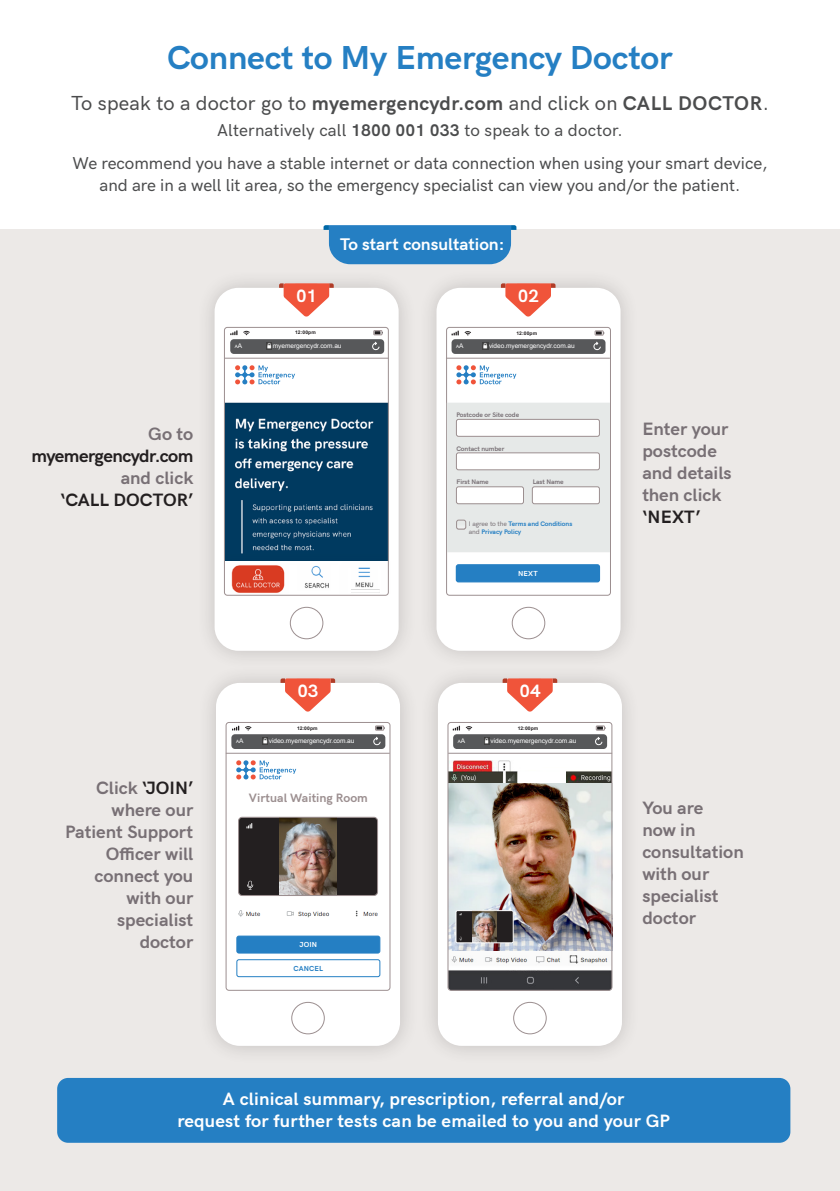
<style>
.page{position:relative;width:840px;height:1191px;background:#fff}
.page>*{position:absolute;margin:0;border:0;box-sizing:border-box;transform-origin:0 0}
.t1{font:700 33.4px "HK Grotesk";letter-spacing:-.005em;color:#257fc3}
.t2{font:500 20px "HK Grotesk";letter-spacing:.01em;color:#4b4c4d}
.t3{font:700 18px/22px "HK Grotesk";color:#787075}
.t4{font:700 18px/22px "HK Grotesk";letter-spacing:.01em;color:#fff;text-align:center}
.t5{font:700 18px/22px "HK Grotesk";letter-spacing:-.02em;color:#231f20;text-align:right}
.t6{font:500 17px/22px "HK Grotesk";color:#4b4c4d;text-align:center}
.t7{font:700 17px "HK Grotesk";color:#fff}
.t8{font:700 12.2px "HK Grotesk";color:#9c8f90}
.t9{font:700 7.4px "HK Grotesk";letter-spacing:.01em;color:#fff}
.t10{font:700 7.4px "HK Grotesk";letter-spacing:.015em;color:#257fc3}
.t11{font:700 6.6px "HK Grotesk";letter-spacing:-.01em;color:#787075}
.t12{font:700 6.6px/7.8px "HK Grotesk";letter-spacing:-.01em;color:#257fc3}
.t13{font:6.4px "Arial";letter-spacing:-.01em;color:#fff}
.t14{font:700 4.8px "Arial";letter-spacing:.02em;color:#231f20}
.t15{font:4.6px "Arial";color:#fff}
.s1{font-weight:700}
.s2{font-size:6.4px}
.s3{font-weight:500;color:#787075}
.s4{color:#787075}
.s5{color:#231f20}
</style>
<div class="page">
<div style="left:0;top:230px;width:839px;height:961px;background:#ece9e7"></div>
<svg style="left:323px;top:225px;width:193px;height:39px;background:#3487c5"></svg>
<div style="left:417px;top:269px;width:222px;height:400px;background:#e7e4e2"></div>
<div style="left:436px;top:288px;width:184px;height:363px;background:#fff;border-radius:24px"></div>
<div style="left:446px;top:327px;width:164px;height:268px;border:1px solid #9c8f90;border-radius:3px"></div>
<div style="left:511px;top:607px;width:33px;height:32px;border:1px solid #9c8f90;border-radius:50%"></div>
<svg style="left:500px;top:283px;width:55px;height:34px"></svg>
<div style="left:446px;top:403px;width:163px;height:149px;background:#e6e9e8"></div>
<div style="left:456px;top:565px;width:143px;height:17px;background:#257fc3;border-radius:2px"></div>
<div style="left:455px;top:564px;width:144px;height:18px;border:1px solid #257fc3;border-radius:2px"></div>
<div style="left:456px;top:419px;width:143px;height:17px;background:#fff;border-radius:2px"></div>
<div style="left:456px;top:419px;width:143px;height:17px;border:1px solid #9c8f90;border-radius:2px"></div>
<div style="left:456px;top:453px;width:143px;height:17px;background:#fff;border-radius:2px"></div>
<div style="left:456px;top:453px;width:143px;height:17px;border:1px solid #9c8f90;border-radius:2px"></div>
<div style="left:456px;top:487px;width:67px;height:17px;background:#fff;border-radius:2px"></div>
<div style="left:456px;top:486px;width:67px;height:18px;border:1px solid #9c8f90;border-radius:2px"></div>
<div style="left:532px;top:487px;width:67px;height:17px;background:#fff;border-radius:2px"></div>
<div style="left:532px;top:486px;width:67px;height:18px;border:1px solid #9c8f90;border-radius:2px"></div>
<div style="left:456px;top:520px;width:9px;height:9px;border:1px solid #9c8f90;border-radius:2px"></div>
<svg style="left:456px;top:365px;width:60px;height:19px"></svg>
<svg style="left:594px;top:331px;width:10px;height:4px"></svg>
<svg style="left:451px;top:331px;width:20px;height:5px"></svg>
<div style="left:451px;top:339px;width:154px;height:15px;background:#57585a;border-radius:4px"></div>
<svg style="left:593px;top:341px;width:8px;height:10px"></svg>
<svg style="left:482px;top:342px;width:5px;height:7px"></svg>
<hr style="left:445px;top:358px;width:164px;height:1px;background:#9c8f90">
<div style="left:197px;top:664px;width:221px;height:401px;background:#231f20;opacity:.2"></div>
<div style="left:216px;top:683px;width:184px;height:362px;background:#fff;border-radius:24px"></div>
<div style="left:226px;top:722px;width:164px;height:268px;border:1px solid #9c8f90;border-radius:3px"></div>
<div style="left:291px;top:1002px;width:33px;height:32px;border:1px solid #9c8f90;border-radius:50%"></div>
<svg style="left:280px;top:678px;width:55px;height:34px"></svg>
<div style="left:237px;top:936px;width:142px;height:17px;background:#257fc3;border-radius:2px"></div>
<div style="left:236px;top:936px;width:144px;height:17px;border:1px solid #257fc3;border-radius:2px"></div>
<div style="left:236px;top:959px;width:144px;height:17px;border:1px solid #257fc3;border-radius:2px"></div>
<img style="left:238px;top:910px;width:140px;height:8px">
<div style="left:238px;top:817px;width:139px;height:78px;background:#231f20;border-radius:4px"></div>
<img style="left:279px;top:818px;width:57px;height:76px">
<div style="left:238px;top:816px;width:140px;height:80px;border:1px solid #9c8f90;border-radius:4px"></div>
<svg style="left:247px;top:880px;width:6px;height:9px"></svg>
<svg style="left:246px;top:823px;width:6px;height:5px"></svg>
<svg style="left:236px;top:760px;width:60px;height:19px"></svg>
<svg style="left:375px;top:726px;width:10px;height:4px"></svg>
<svg style="left:232px;top:725px;width:20px;height:6px"></svg>
<div style="left:231px;top:734px;width:154px;height:15px;background:#57585a;border-radius:4px"></div>
<svg style="left:373px;top:736px;width:8px;height:9px"></svg>
<svg style="left:262px;top:737px;width:6px;height:7px"></svg>
<hr style="left:226px;top:753px;width:163px;height:1px;background:#9c8f90">
<div style="left:418px;top:664px;width:222px;height:401px;background:#231f20;opacity:.2"></div>
<div style="left:437px;top:683px;width:184px;height:362px;background:#fff;border-radius:24px"></div>
<div style="left:513px;top:1002px;width:33px;height:32px;border:1px solid #9c8f90;border-radius:50%"></div>
<svg style="left:502px;top:678px;width:55px;height:34px"></svg>
<img style="left:449px;top:761px;width:162px;height:229px">
<div style="left:447px;top:722px;width:164px;height:268px;border:1px solid #9c8f90;border-radius:3px"></div>
<div style="left:455px;top:910px;width:58px;height:33px;background:#231f20;border-radius:2px"></div>
<img style="left:472px;top:912px;width:24px;height:29px">
<div style="left:455px;top:910px;width:58px;height:33px;border:1px solid #fff;border-radius:2px"></div>
<svg style="left:595px;top:726px;width:10px;height:4px"></svg>
<svg style="left:452px;top:725px;width:21px;height:6px"></svg>
<div style="left:453px;top:734px;width:153px;height:15px;background:#57585a;border-radius:4px"></div>
<svg style="left:595px;top:736px;width:7px;height:9px"></svg>
<svg style="left:484px;top:737px;width:5px;height:7px"></svg>
<hr style="left:448px;top:753px;width:163px;height:1px;background:#9c8f90">
<div style="left:57px;top:1078px;width:733px;height:64px;background:#257fc3;border-radius:11px"></div>
<div style="left:195px;top:269px;width:222px;height:401px;background:#231f20;opacity:.2"></div>
<div style="left:214px;top:288px;width:184px;height:363px;background:#fff;border-radius:24px"></div>
<img style="left:224px;top:403px;width:164px;height:192px">
<div style="left:290px;top:607px;width:33px;height:32px;border:1px solid #9c8f90;border-radius:50%"></div>
<svg style="left:279px;top:283px;width:54px;height:34px"></svg>
<div style="left:373px;top:330px;width:9px;height:5px;border:1px solid #9c8f90"></div>
<svg style="left:374px;top:331px;width:9px;height:3px"></svg>
<svg style="left:230px;top:330px;width:20px;height:6px"></svg>
<svg style="left:235px;top:365px;width:60px;height:19px"></svg>
<div style="left:230px;top:339px;width:154px;height:15px;background:#57585a;border-radius:4px"></div>
<svg style="left:372px;top:341px;width:8px;height:10px"></svg>
<svg style="left:266px;top:342px;width:6px;height:7px"></svg>
<hr style="left:224px;top:358px;width:164px;height:1px;background:#9c8f90">
<img style="left:226px;top:561px;width:163px;height:32px">
<div style="left:224px;top:327px;width:164px;height:268px;border:1px solid #9c8f90;border-radius:3px"></div>
<p class="t1" style="left:167px;top:32px;width:507px">Connect to My Emergency Doctor</p>
<p class="t2" style="left:71px;top:88px;width:699px">To speak to a doctor go to <span class="s1">myemergencydr.com</span> and click on <span class="s1">CALL DOCTOR</span>.</p>
<p class="t6" style="left:217px;top:117px;width:407px">Alternatively call <span class="s1">1800 001 033</span> to speak to a doctor.</p>
<p class="t6" style="left:72px;top:151px;width:696px">We recommend you have a stable internet or data connection when using your smart device, and are in a well lit area, so the emergency specialist can view you and/or the patient.</p>
<p class="t4" style="left:296px;top:284px;width:23px">01</p>
<p class="t14" style="left:295px;top:329px;width:22px">12:00pm</p>
<p class="t7" style="left:340px;top:231px;width:166px">To start consultation:</p>
<p class="t4" style="left:517px;top:284px;width:23px">02</p>
<p class="t14" style="left:516px;top:330px;width:22px">12:00pm</p>
<p class="t15" style="left:235px;top:343px;width:9px">A<span class="s2">A</span></p>
<p class="t13" style="left:273px;top:342px;width:70px">myemergencydr.com.au</p>
<p class="t13" style="left:275px;top:342px;width:70px">myemergencydr.com.au</p>
<p class="t15" style="left:456px;top:343px;width:9px">A<span class="s2">A</span></p>
<p class="t13" style="left:488px;top:342px;width:87px">video.myemergencydr.com.au</p>
<p class="t11" style="left:456px;top:410px;width:64px">Postcode or Site code</p>
<p class="t11" style="left:456px;top:443px;width:49px">Contact number</p>
<p class="t11" style="left:456px;top:477px;width:34px">First Name</p>
<p class="t11" style="left:532px;top:477px;width:33px">Last Name</p>
<p class="t12" style="left:468px;top:520px;width:105px"><span class="s3">I agree to the</span> Terms and Conditions <span class="s3">and</span> Privacy Policy</p>
<p class="t5" style="left:31px;top:421px;width:163px"><span class="s4">Go to </span>myemergencydr.com <span class="s4">and click<br></span>‘CALL DOCTOR’</p>
<p class="t3" style="left:642px;top:416px;width:91px">Enter your postcode and details then click <span class="s5">‘NEXT’</span></p>
<p class="t3" style="left:65px;top:775px;width:130px;text-align:right">Click <span class="s5">‘JOIN’ </span>where our<br>Patient Support<br>Officer will connect you with our specialist doctor</p>
<p class="t4" style="left:297px;top:678px;width:23px">03</p>
<p class="t14" style="left:297px;top:725px;width:22px">12:00pm</p>
<p class="t15" style="left:236px;top:738px;width:9px">A<span class="s2">A</span></p>
<p class="t13" style="left:269px;top:737px;width:87px">video.myemergencydr.com.au</p>
<p class="t8" style="left:249px;top:789px;width:120px">Virtual Waiting Room</p>
<p class="t9" style="left:299px;top:939px;width:19px">JOIN</p>
<p class="t10" style="left:293px;top:962px;width:31px">CANCEL</p>
<p class="t9" style="left:518px;top:567px;width:21px">NEXT</p>
<p class="t4" style="left:519px;top:678px;width:23px">04</p>
<p class="t14" style="left:517px;top:725px;width:22px">12:00pm</p>
<p class="t15" style="left:457px;top:738px;width:9px">A<span class="s2">A</span></p>
<p class="t13" style="left:490px;top:737px;width:87px">video.myemergencydr.com.au</p>
<p class="t3" style="left:642px;top:796px;width:103px">You are<br>now in consultation with our specialist doctor</p>
<p class="t4" style="left:177px;top:1086px;width:494px">A clinical summary, prescription, referral and/or<br>request for further tests can be emailed to you and your GP</p>
</div>
